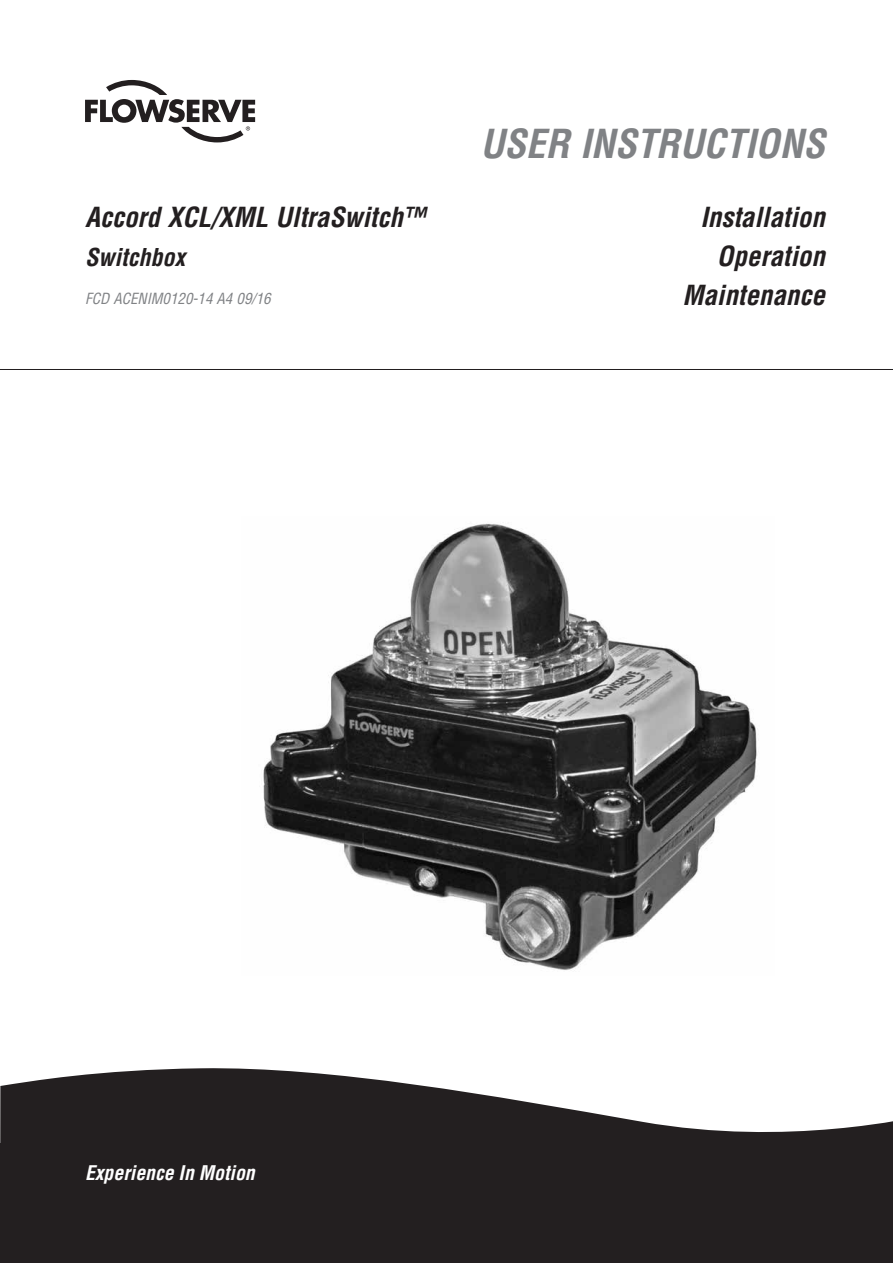
<style>
.page{position:relative;width:893px;height:1263px;background:#fff}
.page>*{position:absolute;margin:0;border:0;box-sizing:border-box;transform-origin:0 0}
.t1{font:italic 700 condensed 39px "Helvetica LT Std";color:#808285}
.t2{font:italic 700 condensed 27px/39px "Helvetica LT Std";color:#231f20;text-align:right}
.t3{font:italic 700 condensed 24px "Helvetica LT Std";color:#231f20}
.t4{font:italic 700 condensed 19.65px "Helvetica LT Std";color:#fff}
.t5{font:italic condensed 15px "Helvetica LT Std";color:#808285}
</style>
<div class="page">
<svg style="left:0;top:1068px;width:893px;height:195px;background:#434041"></svg>
<div style="left:0;top:1094px;width:13px;height:169px;background:#231f20"></div>
<svg style="left:85px;top:80px;width:170px;height:62px"></svg>
<hr style="left:0;top:369px;width:893px;height:1px;background:#231f20">
<img style="left:263px;top:523px;width:494px;height:447px">
<p class="t2" style="left:85px;top:198px;width:343px">Accord XCL/XML UltraSwitch™</p>
<p class="t3" style="left:85px;top:242px;width:102px">Switchbox</p>
<p class="t5" style="left:85px;top:289px;width:187px">FCD ACENIM0120-14 A4 09/16</p>
<h1 class="t1" style="left:480px;top:119px;width:346px">USER INSTRUCTIONS</h1>
<p class="t2" style="left:682px;top:198px;width:144px">Installation<br>Operation<br>Maintenance</p>
<p class="t4" style="left:85px;top:1160px;width:171px">Experience In Motion</p>
</div>
